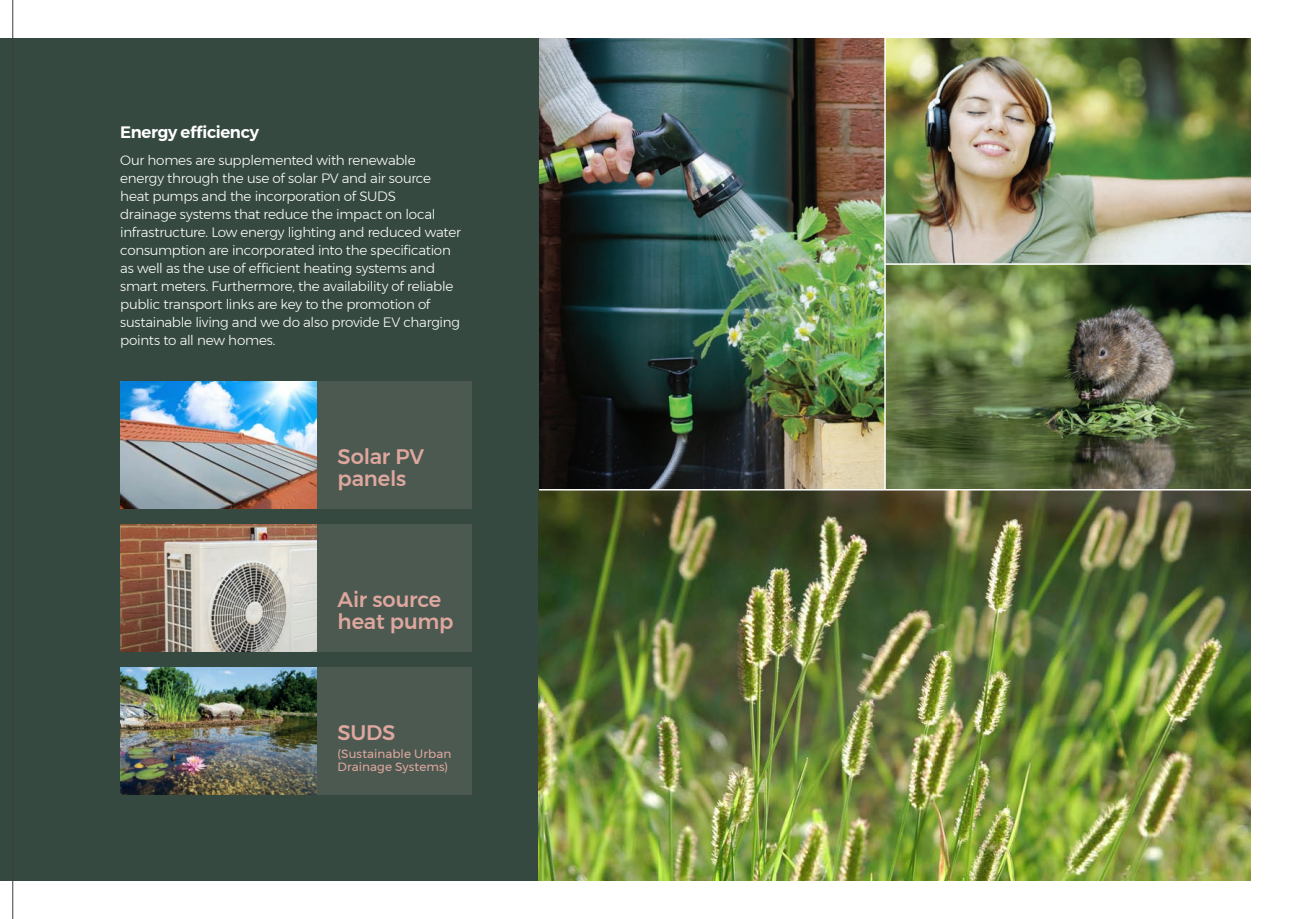
<style>
.page{position:relative;width:1289px;height:919px;background:#fff}
.page>*{position:absolute;margin:0;border:0;box-sizing:border-box;transform-origin:0 0}
.Intro{font:500 21px/22.5px "Montserrat";letter-spacing:-.01em;color:#dea79e}
.Intro-2{font:600 16.5px "Montserrat";letter-spacing:-.02em;color:#fff}
.Intro-3{font:300 13.5px/18px "Montserrat";letter-spacing:-.02em;color:#fff}
.Intro-4{font:12px/13.5px "Montserrat";letter-spacing:.005em;color:#dea79e}
</style>
<div class="page">
<div style="left:0;top:38px;width:542px;height:842px;background:#354940"></div>
<img style="left:538px;top:38px;width:712px;height:842px">
<hr style="left:884px;top:263px;width:404px;height:2px;background:#fff">
<hr style="left:884px;top:0;width:1px;height:489px;background:#fff">
<hr style="left:539px;top:489px;width:748px;height:1px;background:#fff">
<div style="left:120px;top:381px;width:352px;height:128px;background:#4b5951"></div>
<div style="left:120px;top:524px;width:352px;height:127px;background:#4b5951"></div>
<div style="left:120px;top:667px;width:352px;height:127px;background:#4b5951"></div>
<img style="left:120px;top:381px;width:196px;height:128px">
<img style="left:120px;top:524px;width:196px;height:127px">
<img style="left:120px;top:667px;width:196px;height:127px">
<hr style="left:13px;top:0;width:1px;height:918px;background:#3e3e3f">
<p class="Intro-2" style="left:120px;top:119px;width:140px">Energy efficiency</p>
<p class="Intro-3" style="left:120px;top:151px;width:342px">Our homes are supplemented with renewable energy through the use of solar PV and air source heat pumps and the incorporation of SUDS<br>drainage systems that reduce the impact on local infrastructure. Low energy lighting and reduced water consumption are incorporated into the specification as well as the use of efficient heating systems and smart meters. Furthermore, the availability of reliable public transport links are key to the promotion of sustainable living and we do also provide EV charging points to all new homes.</p>
<p class="Intro" style="left:337px;top:445px;width:88px">Solar PV panels</p>
<p class="Intro" style="left:337px;top:588px;width:117px">Air source heat pump</p>
<p class="Intro" style="left:337px;top:720px;width:59px">SUDS</p>
<p class="Intro-4" style="left:337px;top:746px;width:115px">(Sustainable Urban<br>Drainage Systems)</p>
</div>
